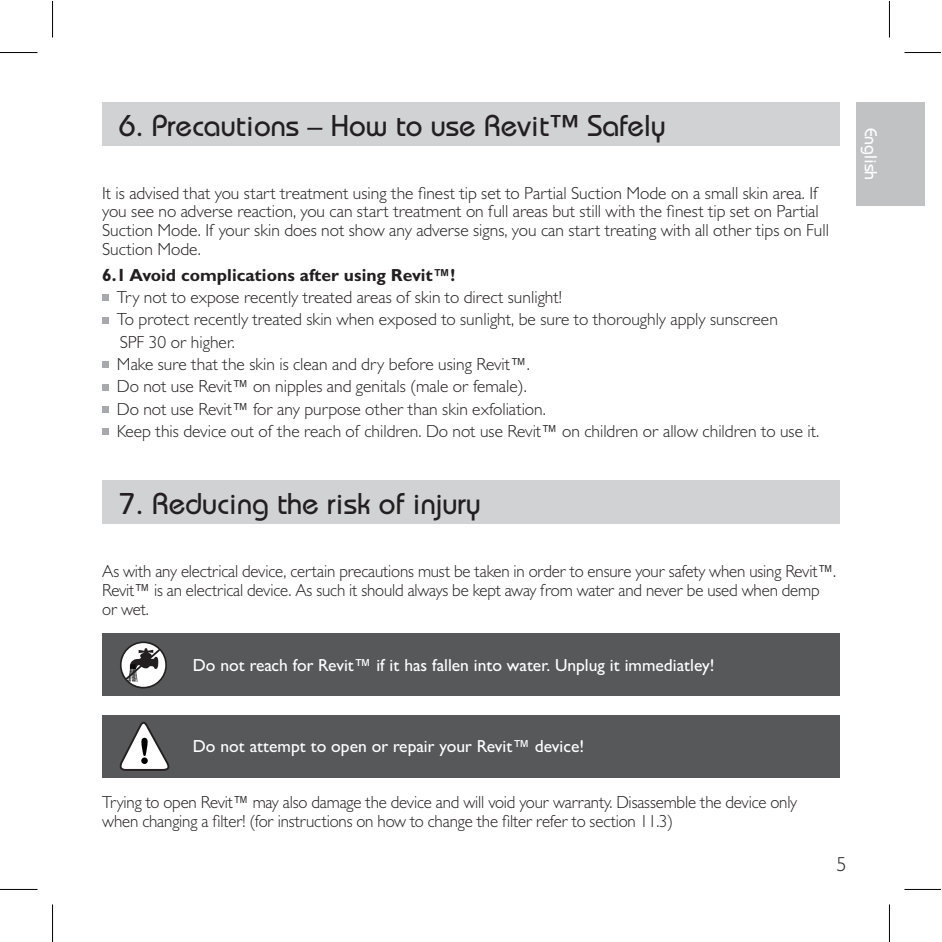
<style>
.page{position:relative;width:942px;height:942px;background:#fff}
.page>*{position:absolute;margin:0;border:0;box-sizing:border-box;transform-origin:0 0}
.t1{font:500 30px "Bauhaus";color:#231f20}
.t2{font:300 20.25px "Gill Sans MT Std";color:#231f20}
.t3{font:300 17.5px/18.8px "Gill Sans MT Std";color:#231f20}
.t4{font:500 17.5px "Gill Sans MT Pro";color:#fff}
.t5{font:700 17.5px "Gill Sans MT Pro";color:#231f20}
.t6{font:500 17.5px "Bauhaus";color:#fff}
</style>
<div class="page">
<div style="left:856px;top:102px;width:68px;height:103px;background:#c1c2c4"></div>
<svg style="left:102px;top:295px;width:6px;height:6px"></svg>
<svg style="left:102px;top:317px;width:6px;height:6px"></svg>
<svg style="left:102px;top:361px;width:6px;height:6px"></svg>
<svg style="left:102px;top:384px;width:6px;height:6px"></svg>
<svg style="left:102px;top:406px;width:6px;height:6px"></svg>
<svg style="left:102px;top:428px;width:6px;height:6px"></svg>
<div style="left:102px;top:102px;width:737px;height:44px;background:#d1d2d4"></div>
<div style="left:102px;top:480px;width:737px;height:44px;background:#d1d2d4"></div>
<div style="left:102px;top:715px;width:737px;height:62px;background:#57585a"></div>
<svg style="left:117px;top:720px;width:52px;height:52px"></svg>
<div style="left:102px;top:633px;width:737px;height:63px;background:#57585a"></div>
<svg style="left:121px;top:642px;width:45px;height:45px"></svg>
<div style="left:120px;top:641px;width:47px;height:47px;border:2px solid #231f20;border-radius:50%"></div>
<svg style="left:124px;top:647px;width:38px;height:34px"></svg>
<hr style="left:0;top:52px;width:38px;height:1px;background:#000">
<hr style="left:904px;top:52px;width:36px;height:1px;background:#000">
<hr style="left:0;top:888px;width:38px;height:1px;background:#000">
<hr style="left:904px;top:888px;width:36px;height:1px;background:#000">
<hr style="left:52px;top:1px;width:1px;height:36px;background:#000">
<hr style="left:52px;top:904px;width:1px;height:37px;background:#000">
<hr style="left:888px;top:1px;width:1px;height:36px;background:#000">
<hr style="left:888px;top:904px;width:1px;height:37px;background:#000">
<h1 class="t1" style="left:119px;top:108px;width:548px">6. Precautions – How to use Revit™ Safely</h1>
<p class="t3" style="left:102px;top:183px;width:728px">It is advised that you start treatment using the finest tip set to Partial Suction Mode on a small skin area. If you see no adverse reaction, you can start treatment on full areas but still with the finest tip set on Partial Suction Mode. If your skin does not show any adverse signs, you can start treating with all other tips on Full Suction Mode.</p>
<p class="t5" style="left:102px;top:264px;width:354px">6.1 Avoid complications after using Revit™!</p>
<p class="t3" style="left:117px;top:286px;width:703px;line-height:22.2px">Try not to expose recently treated areas of skin to direct sunlight!<br>To protect recently treated skin when exposed to sunlight, be sure to thoroughly apply sunscreen<br>SPF 30 or higher.<br>Make sure that the skin is clean and dry before using Revit™.<br>Do not use Revit™ on nipples and genitals (male or female).<br>Do not use Revit™ for any purpose other than skin exfoliation.<br>Keep this device out of the reach of children. Do not use Revit™ on children or allow children to use it.</p>
<h1 class="t1" style="left:119px;top:485px;width:363px">7. Reducing the risk of injury</h1>
<p class="t3" style="left:102px;top:561px;width:735px">As with any electrical device, certain precautions must be taken in order to ensure your safety when using Revit™.<br>Revit™ is an electrical device. As such it should always be kept away from water and never be used when demp or wet.</p>
<p class="t4" style="left:193px;top:654px;width:523px">Do not reach for Revit™ if it has fallen into water. Unplug it immediatley!</p>
<p class="t6" style="left:881px;top:127px;width:54px;rotate:90deg">English</p>
<p class="t4" style="left:193px;top:735px;width:393px">Do not attempt to open or repair your Revit™ device!</p>
<p class="t3" style="left:102px;top:792px;width:696px">Trying to open Revit™ may also damage the device and will void your warranty. Disassemble the device only when changing a filter! (for instructions on how to change the filter refer to section 11.3)</p>
<p class="t2" style="left:836px;top:851px;width:12px">5</p>
</div>
